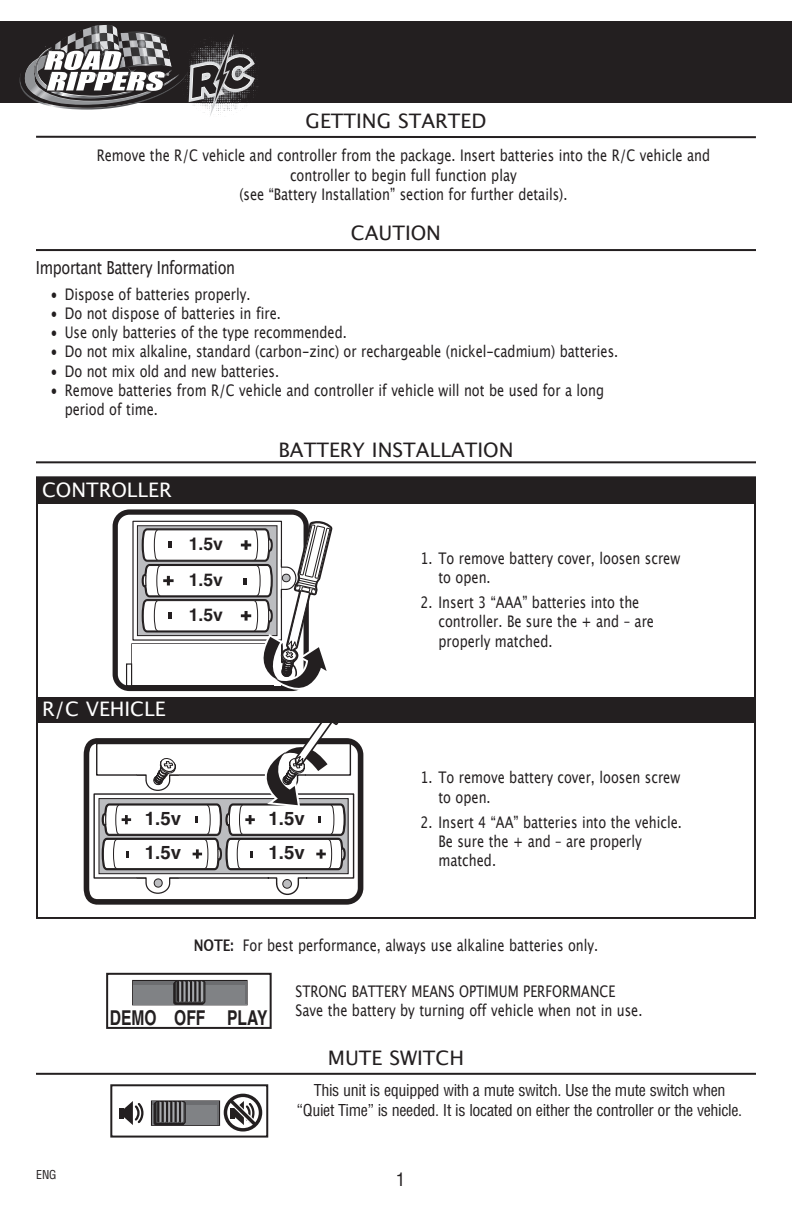
<style>
.page{position:relative;width:792px;height:1224px;background:#fff}
.page>*{position:absolute;margin:0;border:0;box-sizing:border-box;transform-origin:0 0}
.t1{font:700 20.4px "Helvetica";color:#231f20;scale:.76 1}
.t2{font:20px "Lucida Grande";color:#231f20}
.t3{font:20px "Lucida Grande";color:#fff}
.t4{font:700 18.6px "Helvetica";color:#231f20}
.t5{font:18px "Lucida Grande";letter-spacing:-.025em;color:#231f20;scale:.8 1}
.t6{font:condensed 18px "Helvetica";color:#231f20}
.t7{font:700 17.6px "Helvetica";color:#231f20}
.t8{font:16px/19.2px "Lucida Grande";color:#231f20;scale:.8 1}
.t9{font:condensed 16px/19.2px "Helvetica";letter-spacing:-.02em;color:#231f20;text-align:center}
.t10{font:condensed 12px "Helvetica";color:#231f20}
.s1{font-weight:700}
</style>
<div class="page">
<div style="left:0;top:22px;width:792px;height:81px;background:#231f20"></div>
<hr style="left:36px;top:1073px;width:720px;height:2px;background:#231f20">
<hr style="left:36px;top:249px;width:720px;height:2px;background:#231f20">
<hr style="left:36px;top:461px;width:720px;height:2px;background:#231f20">
<hr style="left:36px;top:136px;width:720px;height:2px;background:#231f20">
<div style="left:151px;top:1100px;width:69px;height:26px;border:2px solid #231f20"></div>
<div style="left:152px;top:1102px;width:67px;height:23px;background:#808285"></div>
<hr style="left:152px;top:1102px;width:67px;height:3px;background:#6c6d70">
<div style="left:154px;top:1102px;width:31px;height:23px;border:1px solid #231f20;border-radius:2px"></div>
<div style="left:155px;top:1102px;width:30px;height:22px;background:#6a6b6d;border-radius:2px"></div>
<div style="left:155px;top:1101px;width:31px;height:23px;border:1px solid #231f20;border-radius:2px"></div>
<hr style="left:217px;top:1105px;width:2px;height:20px;background:#6c6d70">
<svg style="left:157px;top:1101px;width:26px;height:22px"></svg>
<div style="left:119px;top:1108px;width:5px;height:11px;background:#231f20"></div>
<svg style="left:124px;top:1101px;width:20px;height:24px"></svg>
<svg style="left:223px;top:1093px;width:40px;height:39px"></svg>
<div style="left:110px;top:1084px;width:158px;height:54px;border:2px solid #231f20"></div>
<div style="left:38px;top:478px;width:716px;height:26px;background:#231f20"></div>
<svg style="left:113px;top:509px;width:219px;height:182px"></svg>
<div style="left:38px;top:698px;width:716px;height:25px;background:#231f20"></div>
<svg style="left:84px;top:738px;width:278px;height:167px"></svg>
<svg style="left:93px;top:723px;width:271px;height:173px"></svg>
<div style="left:132px;top:980px;width:116px;height:25px;border:2px solid #231f20"></div>
<div style="left:133px;top:981px;width:113px;height:23px;background:#808285"></div>
<hr style="left:133px;top:981px;width:113px;height:4px;background:#6c6d70">
<div style="left:173px;top:982px;width:31px;height:23px;border:1px solid #231f20;border-radius:2px"></div>
<div style="left:175px;top:981px;width:30px;height:22px;background:#4e4f50;border-radius:2px"></div>
<div style="left:174px;top:981px;width:31px;height:23px;border:1px solid #231f20;border-radius:2px"></div>
<svg style="left:245px;top:985px;width:1px;height:19px"></svg>
<svg style="left:177px;top:981px;width:26px;height:21px"></svg>
<div style="left:106px;top:973px;width:166px;height:56px;border:2px solid #231f20"></div>
<svg style="left:20px;top:25px;width:238px;height:91px"></svg>
<p class="t2" style="left:306px;top:109px;width:182px">GETTING STARTED</p>
<p class="t8" style="left:97px;top:146px;width:768px;text-align:center">Remove the R/C vehicle and controller from the package. Insert batteries into the R/C vehicle and controller to begin full function play<br>(see “Battery Installation” section for further details).</p>
<p class="t2" style="left:351px;top:221px;width:92px">CAUTION</p>
<p class="t5" style="left:36px;top:257px;width:250px">Important Battery Information</p>
<p class="t8" style="left:50px;top:284px;width:252px">• Dispose of batteries properly.</p>
<p class="t8" style="left:50px;top:303px;width:290px">• Do not dispose of batteries in fire.</p>
<p class="t8" style="left:50px;top:323px;width:372px">• Use only batteries of the type recommended.</p>
<p class="t8" style="left:50px;top:342px;width:711px">• Do not mix alkaline, standard (carbon-zinc) or rechargeable (nickel-cadmium) batteries.</p>
<p class="t8" style="left:50px;top:361px;width:287px">• Do not mix old and new batteries.</p>
<p class="t8" style="left:65px;top:380px;width:676px;text-indent:-14px">• Remove batteries from R/C vehicle and controller if vehicle will not be used for a long period of time.</p>
<p class="t2" style="left:278px;top:437px;width:237px">BATTERY INSTALLATION</p>
<p class="t3" style="left:42px;top:478px;width:131px">CONTROLLER</p>
<p class="t7" style="left:189px;top:530px;width:36px">1.5v</p>
<p class="t7" style="left:189px;top:565px;width:36px">1.5v</p>
<p class="t7" style="left:189px;top:600px;width:36px">1.5v</p>
<p class="t3" style="left:42px;top:697px;width:125px">R/C VEHICLE</p>
<p class="t4" style="left:145px;top:804px;width:38px">1.5v</p>
<p class="t4" style="left:269px;top:804px;width:38px">1.5v</p>
<p class="t4" style="left:145px;top:838px;width:38px">1.5v</p>
<p class="t4" style="left:269px;top:838px;width:38px">1.5v</p>
<p class="t8" style="left:439px;top:548px;width:304px;text-indent:-18px">1. To remove battery cover, loosen screw to open.</p>
<p class="t8" style="left:439px;top:593px;width:271px;text-indent:-18px">2. Insert 3 “AAA” batteries into the controller. Be sure the + and – are properly matched.</p>
<p class="t8" style="left:439px;top:768px;width:304px;text-indent:-18px">1. To remove battery cover, loosen screw to open.</p>
<p class="t8" style="left:439px;top:812px;width:306px;text-indent:-18px">2. Insert 4 “AA” batteries into the vehicle.<br>Be sure the + and – are properly matched.</p>
<p class="t8" style="left:194px;top:935px;width:507px"><span class="s1">NOTE:</span> For best performance, always use alkaline batteries only.</p>
<p class="t10" style="left:36px;top:1168px;width:22px">ENG</p>
<p class="t1" style="left:110px;top:1010px;width:209px">DEMO OFF PLAY</p>
<p class="t8" style="left:295px;top:981px;width:435px">STRONG BATTERY MEANS OPTIMUM PERFORMANCE<br>Save the battery by turning off vehicle when not in use.</p>
<p class="t2" style="left:328px;top:1045px;width:138px">MUTE SWITCH</p>
<p class="t9" style="left:297px;top:1081px;width:447px">This unit is equipped with a mute switch. Use the mute switch when “Quiet Time” is needed. It is located on either the controller or the vehicle.</p>
<p class="t6" style="left:396px;top:1169px;width:10px">1</p>
</div>
